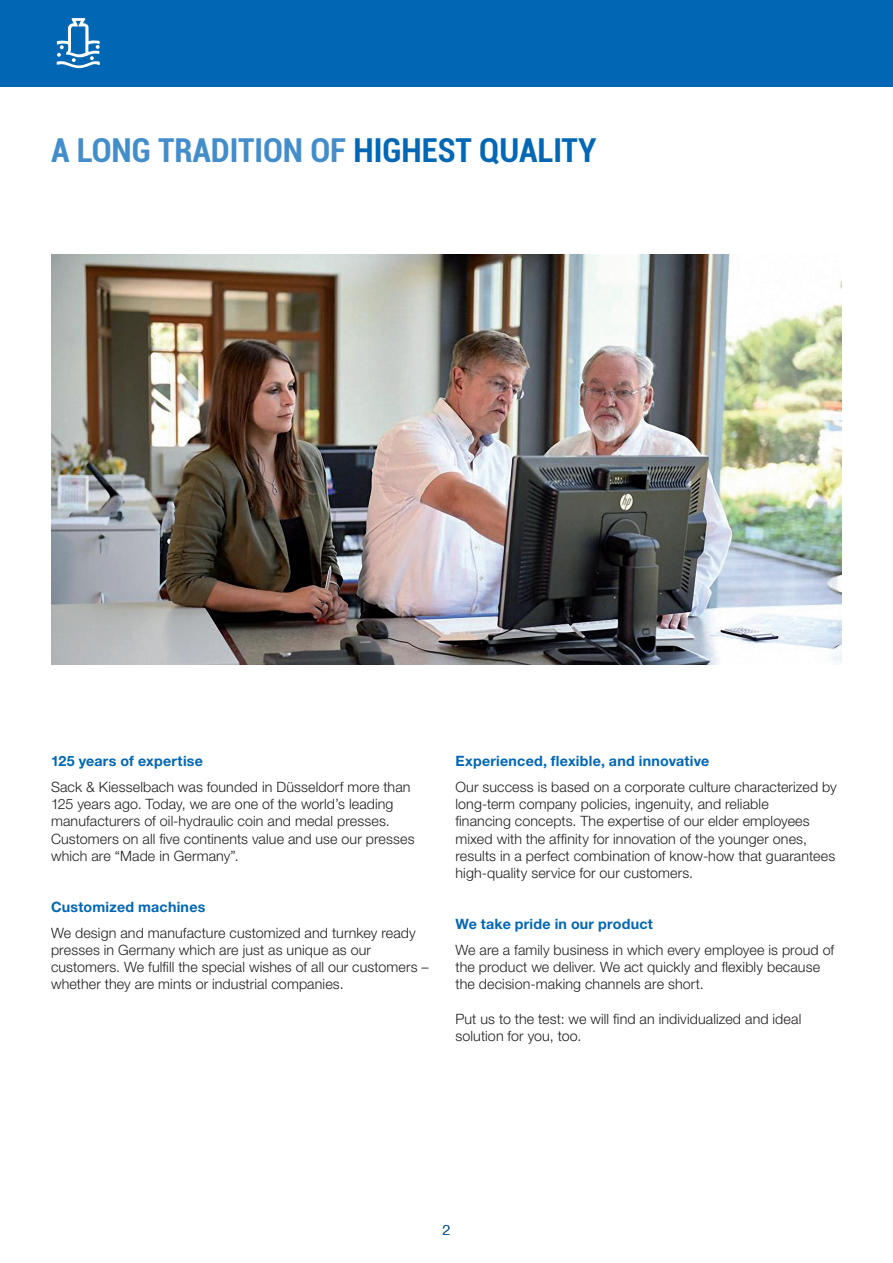
<style>
.page{position:relative;width:893px;height:1263px;background:#fff}
.page>*{position:absolute;margin:0;border:0;box-sizing:border-box;transform-origin:0 0}
.t1{font:700 condensed 33px "Roboto";color:#448dcb}
.t2{font:300 14.25px/17.1px "Helvetica Neue LT Std";letter-spacing:.01em;color:#231f20}
.t3{font:700 14.25px "Helvetica Neue LT Std";letter-spacing:.015em;color:#0166b3}
.t4{font:300 14.25px "Helvetica Neue LT Std";color:#0166b3}
.s1{color:#0166b3}
</style>
<div class="page">
<img style="left:51px;top:254px;width:791px;height:411px">
<div style="left:0;top:0;width:893px;height:86px;background:#0166b3"></div>
<svg style="left:57px;top:18px;width:43px;height:50px"></svg>
<h1 class="t1" style="left:51px;top:127px;width:547px">A LONG TRADITION OF <span class="s1">HIGHEST QUALITY</span></h1>
<p class="t3" style="left:51px;top:752px;width:153px">125 years of expertise</p>
<p class="t2" style="left:51px;top:778px;width:365px">Sack &amp; Kiesselbach was founded in Düsseldorf more than 125 years ago. Today, we are one of the world’s leading manufacturers of oil-hydraulic coin and medal presses.<br>Customers on all five continents value and use our presses which are “Made in Germany”.</p>
<p class="t3" style="left:51px;top:898px;width:156px">Customized machines</p>
<p class="t2" style="left:51px;top:924px;width:379px">We design and manufacture customized and turnkey ready presses in Germany which are just as unique as our customers. We fulfill the special wishes of all our customers – whether they are mints or industrial companies.</p>
<p class="t3" style="left:455px;top:752px;width:255px">Experienced, flexible, and innovative</p>
<p class="t2" style="left:455px;top:778px;width:383px">Our success is based on a corporate culture characterized by long-term company policies, ingenuity, and reliable<br>financing concepts. The expertise of our elder employees mixed with the affinity for innovation of the younger ones, results in a perfect combination of know-how that guarantees high-quality service for our customers.</p>
<p class="t3" style="left:455px;top:915px;width:199px">We take pride in our product</p>
<p class="t2" style="left:455px;top:941px;width:380px">We are a family business in which every employee is proud of the product we deliver. We act quickly and flexibly because the decision-making channels are short.</p>
<p class="t2" style="left:455px;top:1010px;width:347px">Put us to the test: we will find an individualized and ideal solution for you, too.</p>
<p class="t4" style="left:442px;top:1221px;width:9px">2</p>
</div>
